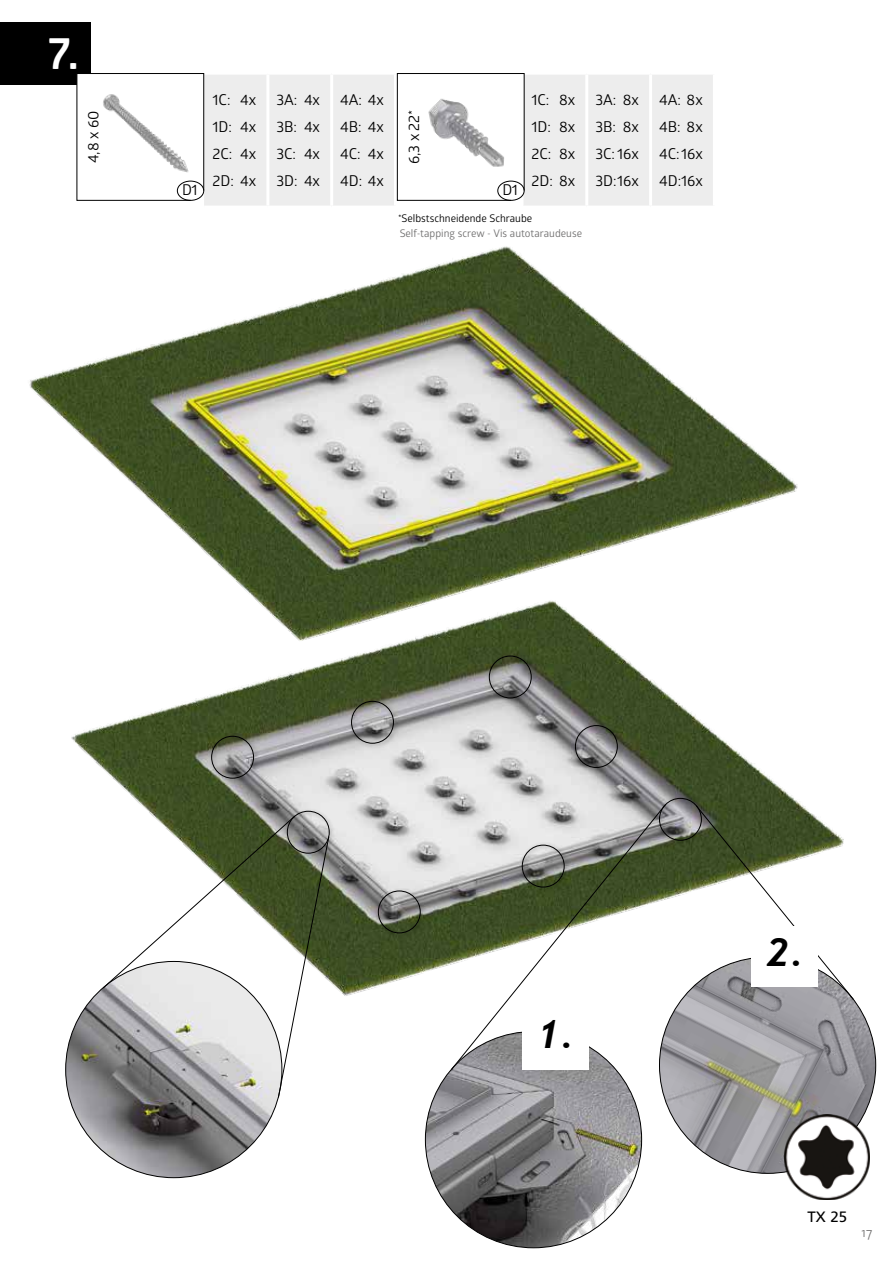
<style>
.page{position:relative;width:893px;height:1263px;background:#fff}
.page>*{position:absolute;margin:0;border:0;box-sizing:border-box;transform-origin:0 0}
.t1{font:700 45px "Glober";color:#fff}
.t2{font:italic 700 39px "Trebuchet";color:#000}
.t3{font:15px/27px "Glober";color:#000;text-align:justify}
.t4{font:15px "Frutiger LT Std";color:#000}
.t5{font:300 13.5px "The Sans";color:#706f6f}
.t6{font:10.5px "Glober";color:#706f6f}
.t7{font:10.5px "Glober";color:#000}
</style>
<div class="page">
<img style="left:29px;top:246px;width:769px;height:247px">
<img style="left:65px;top:493px;width:797px;height:566px">
<div style="left:375px;top:888px;width:52px;height:51px;background:#000;opacity:.75"></div>
<div style="left:378px;top:891px;width:43px;height:42px;border:1px solid #000;border-radius:50%"></div>
<div style="left:284px;top:808px;width:52px;height:51px;background:#000;opacity:.75"></div>
<div style="left:287px;top:811px;width:43px;height:42px;border:1px solid #000;border-radius:50%"></div>
<div style="left:209px;top:733px;width:51px;height:52px;background:#000;opacity:.75"></div>
<div style="left:211px;top:736px;width:43px;height:42px;border:1px solid #000;border-radius:50%"></div>
<div style="left:349px;top:698px;width:51px;height:52px;background:#000;opacity:.75"></div>
<div style="left:351px;top:701px;width:43px;height:42px;border:1px solid #000;border-radius:50%"></div>
<div style="left:486px;top:653px;width:52px;height:51px;background:#000;opacity:.75"></div>
<div style="left:489px;top:656px;width:42px;height:42px;border:1px solid #000;border-radius:50%"></div>
<div style="left:572px;top:723px;width:52px;height:51px;background:#000;opacity:.75"></div>
<div style="left:575px;top:725px;width:43px;height:43px;border:1px solid #000;border-radius:50%"></div>
<div style="left:656px;top:795px;width:52px;height:52px;background:#000;opacity:.75"></div>
<div style="left:659px;top:798px;width:43px;height:42px;border:1px solid #000;border-radius:50%"></div>
<img style="left:425px;top:1031px;width:217px;height:217px;border-radius:108px">
<img style="left:66px;top:961px;width:216px;height:217px;border-radius:108px">
<img style="left:659px;top:957px;width:217px;height:216px;border-radius:108px">
<svg style="left:696px;top:805px;width:158px;height:195px"></svg>
<svg style="left:451px;top:804px;width:215px;height:266px"></svg>
<svg style="left:103px;top:816px;width:226px;height:282px"></svg>
<div style="left:751px;top:926px;width:67px;height:61px;background:#fff"></div>
<div style="left:522px;top:1009px;width:67px;height:60px;background:#fff"></div>
<img style="left:785px;top:1114px;width:85px;height:85px">
<div style="left:0;top:23px;width:91px;height:62px;background:#000"></div>
<div style="left:204px;top:75px;width:509px;height:131px;background:#ededed"></div>
<hr style="left:266px;top:75px;width:3px;height:131px;background:#fff">
<hr style="left:330px;top:75px;width:3px;height:131px;background:#fff">
<hr style="left:523px;top:75px;width:1px;height:131px;background:#fff">
<hr style="left:585px;top:75px;width:3px;height:131px;background:#fff">
<hr style="left:649px;top:75px;width:3px;height:131px;background:#fff">
<hr style="left:394px;top:75px;width:3px;height:131px;background:#fff">
<svg style="left:76px;top:73px;width:128px;height:128px"></svg>
<div style="left:177px;top:181px;width:27px;height:20px;border:1px solid #000;border-radius:50%"></div>
<svg style="left:397px;top:73px;width:128px;height:128px"></svg>
<div style="left:497px;top:181px;width:28px;height:20px;border:1px solid #000;border-radius:50%"></div>
<h1 class="t1" style="left:46px;top:20px;width:36px">3 .7</h1>
<p class="t3" style="left:79px;top:163px;width:54px;rotate:-90deg">4,8 x 60</p>
<p class="t3" style="left:182px;top:176px;width:17px">D1</p>
<p class="t3" style="left:213px;top:86px;width:45px">1C: 4x 1D: 4x 2C: 4x 2D: 4x</p>
<p class="t3" style="left:276px;top:86px;width:45px">3A: 4x 3B: 4x 3C: 4x 3D: 4x</p>
<p class="t3" style="left:340px;top:86px;width:45px">4A: 4x 4B: 4x 4C: 4x 4D: 4x</p>
<p class="t3" style="left:400px;top:164px;width:56px;rotate:-90deg">6,3 x 22*</p>
<p class="t3" style="left:502px;top:176px;width:17px">D1</p>
<p class="t3" style="left:531px;top:86px;width:45px">1C: 8x 1D: 8x 2C: 8x 2D: 8x</p>
<p class="t3" style="left:595px;top:86px;width:45px">3A: 8x 3B: 8x 3C: 16x 3D:16x</p>
<p class="t3" style="left:659px;top:86px;width:45px">4A: 8x 4B: 8x 4C:16x 4D:16x</p>
<p class="t7" style="left:398px;top:211px;width:136px">*Selbstschneidende Schraube</p>
<p class="t6" style="left:400px;top:226px;width:184px">Self-tapping screw - Vis autotaraudeuse</p>
<h2 class="t2" style="left:537px;top:1009px;width:39px">1.</h2>
<h2 class="t2" style="left:766px;top:927px;width:39px">2.</h2>
<p class="t4" style="left:807px;top:1208px;width:41px">TX 25</p>
<p class="t5" style="left:862px;top:1221px;width:12px">17</p>
</div>
